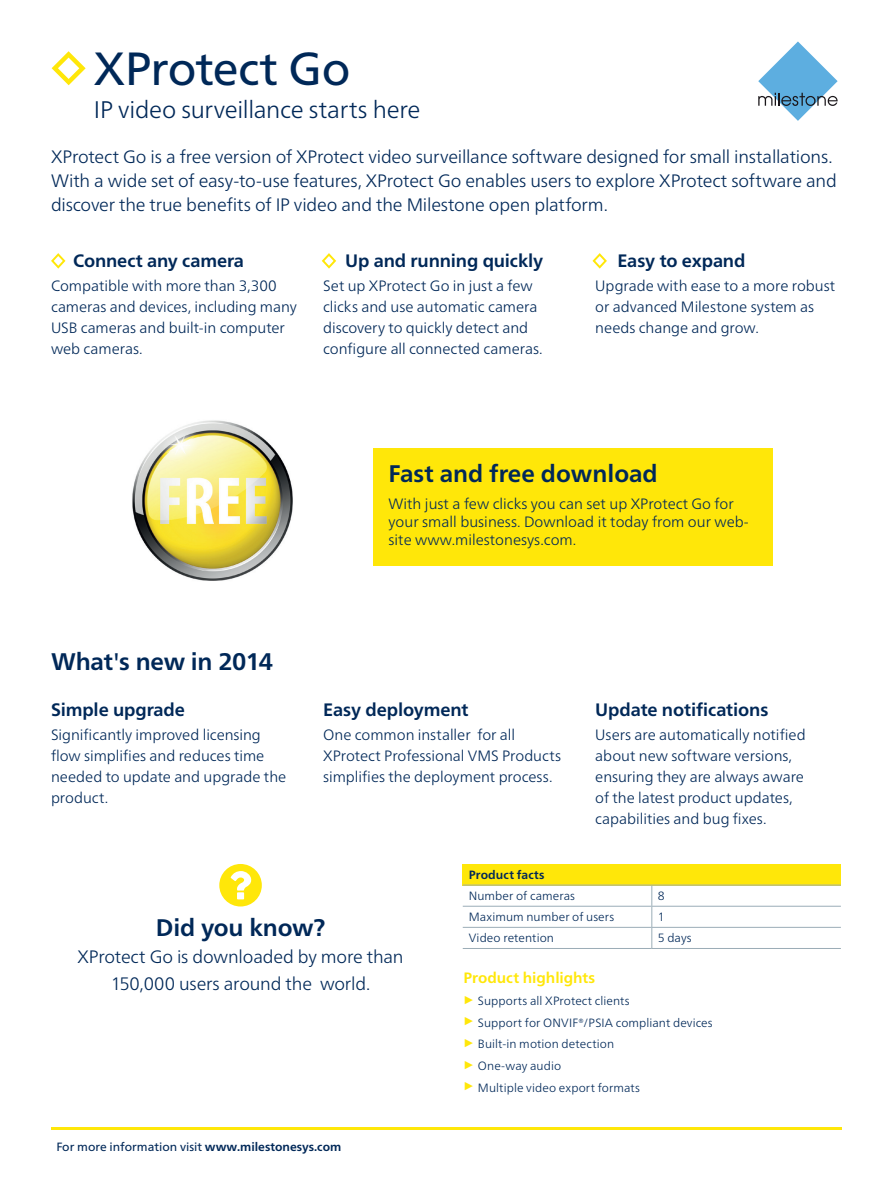
<style>
.page{position:relative;width:893px;height:1191px;background:#fff}
.page>*{position:absolute;margin:0;border:0;box-sizing:border-box;transform-origin:0 0}
.t1{font:46.5px "Frutiger Neue LT Pro";letter-spacing:-.015em;color:#002858}
.t2{font:700 24px "Frutiger Neue LT Pro";letter-spacing:-.005em;color:#002858}
.t3{font:300 24px "Frutiger Neue LT Pro";letter-spacing:-.015em;color:#002858}
.Body_big{font:300 18px/24px "Frutiger Neue LT Pro";letter-spacing:-.01em;color:#002858}
.Body_big-2{font:700 18px "Frutiger Neue LT Pro";letter-spacing:-.005em;color:#002858}
.Body_tekst_small{font:300 18px/27px "Frutiger Neue LT Pro";letter-spacing:-.01em;color:#002858;text-align:center}
.Body_big-3{font:300 15px/21px "Frutiger Neue LT Pro";color:#002858}
.Body_big-4{font:700 15px "Frutiger Neue LT Pro";color:#ffe709}
.Body_big-5{font:300 12px "Frutiger Neue LT Pro";letter-spacing:.005em;color:#002858}
.t4{font:12px "Frutiger Neue LT Pro";color:#002858}
.Body_big-6{font:700 12px "Frutiger Neue LT Pro";letter-spacing:.015em;color:#002858}
.s1{font-weight:700}
.s2{font-family:"Helvetica World";font-weight:700;font-size:13.5px;color:#ffe709}
</style>
<div class="page">
<div style="left:373px;top:448px;width:399px;height:118px;background:#ffe709"></div>
<svg style="left:51px;top:253px;width:14px;height:16px"></svg>
<svg style="left:322px;top:253px;width:14px;height:16px"></svg>
<svg style="left:592px;top:253px;width:15px;height:16px"></svg>
<svg style="left:52px;top:51px;width:34px;height:34px"></svg>
<div style="left:463px;top:864px;width:378px;height:21px;background:#ffe709"></div>
<hr style="left:463px;top:884px;width:189px;height:1px;background:#9badb7">
<hr style="left:652px;top:884px;width:189px;height:1px;background:#9badb7">
<hr style="left:463px;top:906px;width:189px;height:1px;background:#9badb7">
<hr style="left:652px;top:906px;width:189px;height:1px;background:#9badb7">
<hr style="left:463px;top:927px;width:189px;height:1px;background:#9badb7">
<hr style="left:652px;top:927px;width:189px;height:1px;background:#9badb7">
<svg style="left:651px;top:885px;width:1px;height:63px"></svg>
<hr style="left:463px;top:948px;width:189px;height:1px;background:#9badb7">
<hr style="left:652px;top:948px;width:189px;height:1px;background:#9badb7">
<svg style="left:219px;top:864px;width:43px;height:42px"></svg>
<hr style="left:51px;top:1127px;width:791px;height:2px;background:#ffe709">
<img style="left:132px;top:420px;width:161px;height:161px">
<svg style="left:758px;top:41px;width:80px;height:80px"></svg>
<p class="t1" style="left:94px;top:41px;width:258px">XProtect Go</p>
<p class="t3" style="left:94px;top:95px;width:328px">IP video surveillance starts here</p>
<p class="Body_big" style="left:51px;top:144px;width:787px">XProtect Go is a free version of XProtect video surveillance software designed for small installations.<br>With a wide set of easy-to-use features, XProtect Go enables users to explore XProtect software and discover the true benefits of IP video and the Milestone open platform.</p>
<p class="Body_big-2" style="left:73px;top:250px;width:172px">Connect any camera</p>
<p class="Body_big-3" style="left:51px;top:275px;width:247px">Compatible with more than 3,300 cameras and devices, including many<br>USB cameras and built-in computer web cameras.</p>
<p class="Body_big-2" style="left:345px;top:250px;width:200px">Up and running quickly</p>
<p class="Body_big-3" style="left:323px;top:275px;width:221px">Set up XProtect Go in just a few clicks and use automatic camera discovery to quickly detect and configure all connected cameras.</p>
<p class="Body_big-2" style="left:617px;top:250px;width:130px">Easy to expand</p>
<p class="Body_big-3" style="left:595px;top:275px;width:242px">Upgrade with ease to a more robust or advanced Milestone system as needs change and grow.</p>
<p class="t2" style="left:389px;top:459px;width:271px">Fast and free download</p>
<p class="Body_big-3" style="left:389px;top:494px;width:362px;line-height:18px">With just a few clicks you can set up XProtect Go for your small business. Download it today from our web&shy;site www.milestonesys.com.</p>
<p class="t2" style="left:51px;top:647px;width:224px">What's new in 2014</p>
<p class="Body_big-2" style="left:51px;top:699px;width:135px">Simple upgrade</p>
<p class="Body_big-3" style="left:51px;top:724px;width:237px">Significantly improved licensing flow simplifies and reduces time needed to update and upgrade the product.</p>
<p class="Body_big-2" style="left:323px;top:699px;width:147px">Easy deployment</p>
<p class="Body_big-3" style="left:323px;top:724px;width:239px">One common installer for all<br>XProtect Professional VMS Products simplifies the deployment process.</p>
<p class="Body_big-2" style="left:595px;top:699px;width:175px">Update notifications</p>
<p class="Body_big-3" style="left:595px;top:724px;width:212px">Users are automatically notified about new software versions, ensuring they are always aware of the latest product updates, capabilities and bug fixes.</p>
<p class="t2" style="left:156px;top:913px;width:171px">Did you know?</p>
<p class="Body_tekst_small" style="left:78px;top:943px;width:328px">XProtect Go is downloaded by more than<br>150,000 users around the world.</p>
<p class="t4" style="left:56px;top:1139px;width:287px">For more information visit <span class="s1">www.milestonesys.com</span></p>
<p class="Body_big-5" style="left:51px;top:1146px;width:15px">15</p>
<p class="Body_big-6" style="left:469px;top:867px;width:77px">Product facts</p>
<p class="Body_big-5" style="left:469px;top:888px;width:108px">Number of cameras</p>
<p class="Body_big-5" style="left:658px;top:888px;width:8px">8</p>
<p class="Body_big-5" style="left:469px;top:910px;width:147px">Maximum number of users</p>
<p class="Body_big-5" style="left:658px;top:910px;width:8px">1</p>
<p class="Body_big-5" style="left:469px;top:931px;width:87px">Video retention</p>
<p class="Body_big-5" style="left:658px;top:931px;width:35px">5 days</p>
<p class="Body_big-4" style="left:463px;top:969px;width:133px">Product highlights</p>
<p class="Body_big-5" style="left:463px;top:993px;width:168px"><span class="s2">▶</span> Supports all XProtect clients</p>
<p class="Body_big-5" style="left:463px;top:1015px;width:251px"><span class="s2">▶</span> Support for ONVIF®/PSIA compliant devices</p>
<p class="Body_big-5" style="left:463px;top:1037px;width:152px"><span class="s2">▶</span> Built-in motion detection</p>
<p class="Body_big-5" style="left:463px;top:1058px;width:99px"><span class="s2">▶</span> One-way audio</p>
<p class="Body_big-5" style="left:463px;top:1080px;width:178px"><span class="s2">▶</span> Multiple video export formats</p>
</div>
